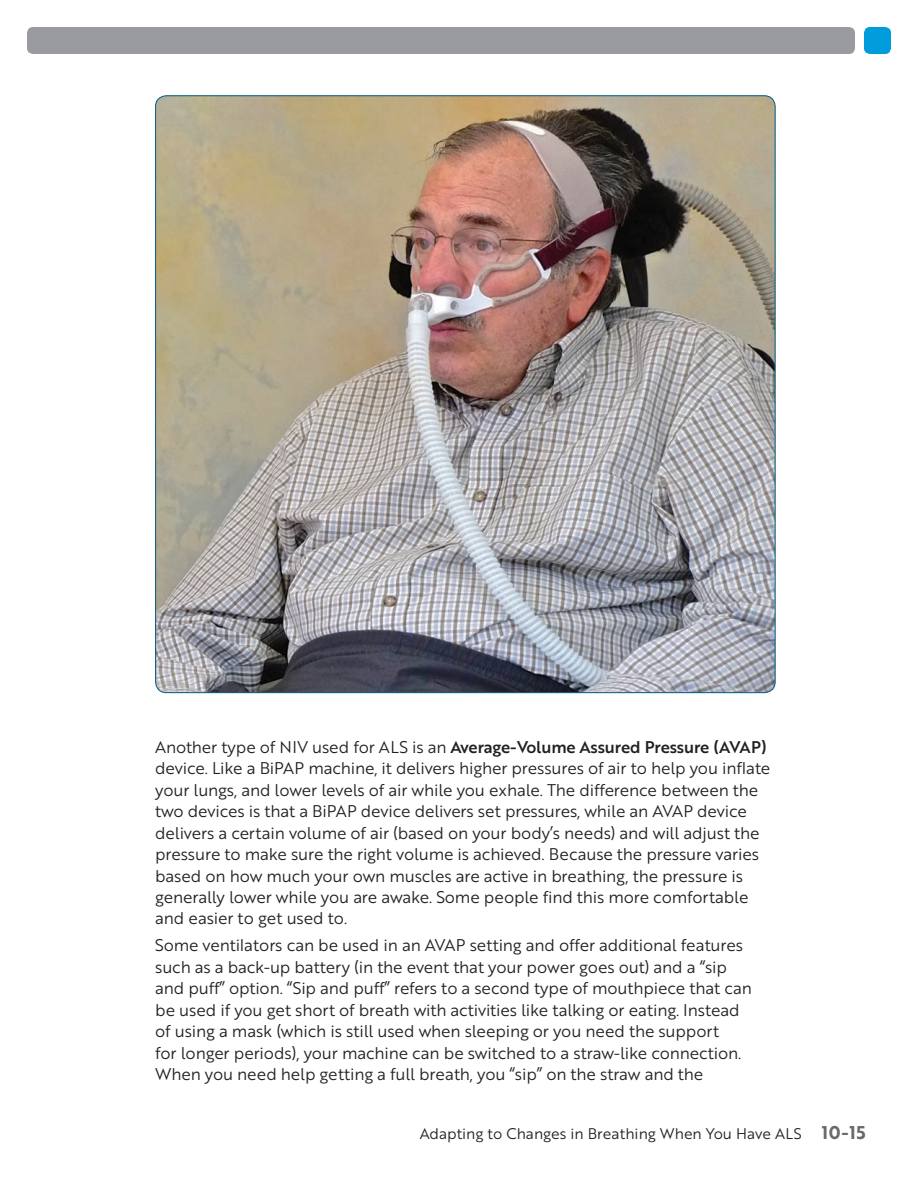
<style>
.page{position:relative;width:918px;height:1188px;background:#fff}
.page>*{position:absolute;margin:0;border:0;box-sizing:border-box;transform-origin:0 0}
.t1{font:16.5px/21.5px "Brother 1816 Book";letter-spacing:-.01em;color:#231f20}
.t2{font:16.5px "Brother 1816 Medium";letter-spacing:-.01em;color:#231f20}
.t3{font:15px "Brother 1816 Book";color:#231f20}
.s1{font-family:"Brother 1816 Book"}
.s2{font-family:"Brother 1816 Bold";font-size:18px;color:#69696c}
</style>
<div class="page">
<div style="left:27px;top:27px;width:828px;height:27px;background:#999b9e;border-radius:6px"></div>
<div style="left:864px;top:27px;width:27px;height:27px;background:#009cdc;border-radius:6px"></div>
<img style="left:157px;top:97px;width:617px;height:596px">
<p class="t2" style="left:155px;top:740px;width:613px"><span class="s1">Another type of NIV used for ALS is an</span> Average-Volume Assured Pressure (AVAP)</p>
<p class="t1" style="left:155px;top:759px;width:617px">device. Like a BiPAP machine, it delivers higher pressures of air to help you inflate your lungs, and lower levels of air while you exhale. The difference between the two devices is that a BiPAP device delivers set pressures, while an AVAP device delivers a certain volume of air (based on your body’s needs) and will adjust the pressure to make sure the right volume is achieved. Because the pressure varies based on how much your own muscles are active in breathing, the pressure is generally lower while you are awake. Some people find this more comfortable and easier to get used to.</p>
<p class="t1" style="left:155px;top:936px;width:598px">Some ventilators can be used in an AVAP setting and offer additional features such as a back-up battery (in the event that your power goes out) and a “sip and puff” option. “Sip and puff” refers to a second type of mouthpiece that can be used if you get short of breath with activities like talking or eating. Instead of using a mask (which is still used when sleeping or you need the support<br>for longer periods), your machine can be switched to a straw-like connection.<br>When you need help getting a full breath, you “sip” on the straw and the</p>
<p class="t3" style="left:420px;top:1127px;width:447px">Adapting to Changes in Breathing When You Have ALS <span class="s2">10-15</span></p>
</div>
